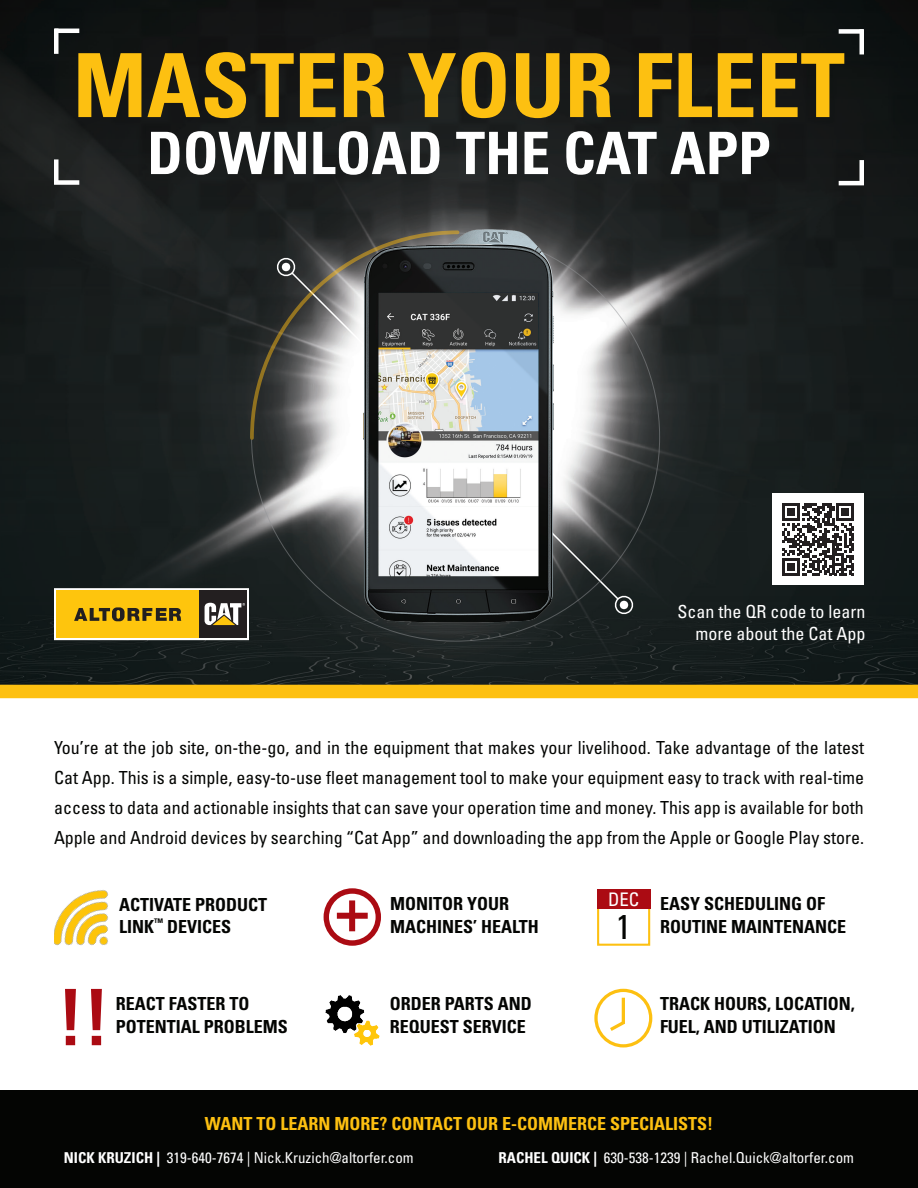
<style>
.page{position:relative;width:918px;height:1188px;background:#fff}
.page>*{position:absolute;margin:0;border:0;box-sizing:border-box;transform-origin:0 0}
.t1{font:700 condensed 88.5px "Univers LT Std";color:#fdc011}
.t2{font:700 condensed 78px "Univers LT Std";color:#ab0b13}
.t3{font:700 condensed 58.5px "Univers LT Std";color:#fff}
.t4{font:condensed 34.5px "Univers LT Std";color:#040503}
.t5{font:condensed 18.75px "Univers LT Std";color:#fff}
.t6{font:condensed 18px/30px "Univers LT Std";color:#040503;text-align:justify}
.t7{font:700 condensed 18px/22.5px "Univers LT Std";color:#040503}
.t8{font:700 condensed 18px "Univers LT Std";color:#fdc011}
.t9{font:condensed 18px/22.5px "Univers LT Std";color:#fff;text-align:right}
.t10{font:condensed 15px "Univers LT Std";color:#fff}
.s1{font-weight:700}
</style>
<div class="page">
<div style="left:0;top:1091px;width:918px;height:97px;background:#040503"></div>
<img style="left:0;top:0;width:918px;height:685px">
<hr style="left:55px;top:29px;width:24px;height:4px;background:#fff">
<hr style="left:54px;top:29px;width:4px;height:25px;background:#fff">
<svg style="left:569px;top:447px;width:66px;height:169px"></svg>
<svg style="left:249px;top:229px;width:100px;height:213px"></svg>
<img style="left:349px;top:211px;width:220px;height:431px">
<svg style="left:326px;top:891px;width:52px;height:52px"></svg>
<div style="left:324px;top:888px;width:57px;height:58px;border:5px solid #ab0b13;border-radius:50%"></div>
<div style="left:349px;top:900px;width:6px;height:31px;background:#ab0b13"></div>
<div style="left:337px;top:913px;width:31px;height:6px;background:#ab0b13"></div>
<img style="left:325px;top:995px;width:55px;height:51px">
<div style="left:594px;top:989px;width:58px;height:59px;border:3px solid #fdc011;border-radius:50%"></div>
<hr style="left:622px;top:998px;width:3px;height:26px;background:#fdc011">
<svg style="left:610px;top:1018px;width:15px;height:13px"></svg>
<img style="left:54px;top:890px;width:54px;height:56px">
<div style="left:597px;top:889px;width:53px;height:57px;background:#fff;border:2px solid #fdc011"></div>
<div style="left:597px;top:889px;width:53px;height:20px;background:#ab0b13"></div>
<div style="left:0;top:685px;width:918px;height:13px;background:#fdc011"></div>
<hr style="left:54px;top:159px;width:4px;height:25px;background:#fff">
<div style="left:54px;top:180px;width:25px;height:5px;background:#fff"></div>
<div style="left:839px;top:29px;width:24px;height:5px;background:#fff"></div>
<hr style="left:860px;top:29px;width:4px;height:25px;background:#fff">
<hr style="left:860px;top:160px;width:4px;height:25px;background:#fff">
<hr style="left:839px;top:181px;width:25px;height:4px;background:#fff">
<svg style="left:54px;top:588px;width:195px;height:52px"></svg>
<div style="left:772px;top:493px;width:92px;height:92px;background:#fff"></div>
<svg style="left:782px;top:503px;width:72px;height:72px"></svg>
<p class="t1" style="left:73px;top:31px;width:773px">MASTER YOUR FLEET</p>
<p class="t3" style="left:147px;top:117px;width:625px">DOWNLOAD THE CAT APP</p>
<p class="t9" style="left:678px;top:600px;width:189px">Scan the QR code to learn more about the Cat App</p>
<p class="t6" style="left:54px;top:733px;width:812px">You’re at the job site, on-the-go, and in the equipment that makes your livelihood. Take advantage of the latest Cat App. This is a simple, easy-to-use fleet management tool to make your equipment easy to track with real-time access to data and actionable insights that can save your operation time and money. This app is available for both Apple and Android devices by searching “Cat App” and downloading the app from the Apple or Google Play store.</p>
<p class="t7" style="left:119px;top:893px;width:150px">ACTIVATE PRODUCT<br>LINK<sup>™</sup> DEVICES</p>
<p class="t2" style="left:58px;top:970px;width:53px">!!</p>
<p class="t7" style="left:116px;top:993px;width:135px">REACT FASTER TO</p>
<p class="t7" style="left:116px;top:1015px;width:174px">POTENTIAL PROBLEMS</p>
<p class="t7" style="left:390px;top:892px;width:121px">MONITOR YOUR</p>
<p class="t7" style="left:390px;top:915px;width:150px">MACHINES’ HEALTH</p>
<p class="t7" style="left:390px;top:993px;width:144px">ORDER PARTS AND<br>REQUEST SERVICE</p>
<p class="t5" style="left:608px;top:887px;width:33px">DEC</p>
<p class="t7" style="left:660px;top:892px;width:167px">EASY SCHEDULING OF</p>
<p class="t4" style="left:616px;top:905px;width:17px">1</p>
<p class="t7" style="left:660px;top:915px;width:188px">ROUTINE MAINTENANCE</p>
<p class="t7" style="left:660px;top:993px;width:196px">TRACK HOURS, LOCATION,</p>
<p class="t7" style="left:660px;top:1015px;width:177px">FUEL, AND UTILIZATION</p>
<p class="t8" style="left:205px;top:1112px;width:510px">WANT TO LEARN MORE? CONTACT OUR E-COMMERCE SPECIALISTS!</p>
<p class="t10" style="left:64px;top:1149px;width:351px"><span class="s1">NICK KRUZICH |</span> 319-640-7674 | Nick.Kruzich@altorfer.com</p>
<p class="t10" style="left:499px;top:1149px;width:357px"><span class="s1">RACHEL QUICK |</span> 630-538-1239 | Rachel.Quick@altorfer.com</p>
</div>
